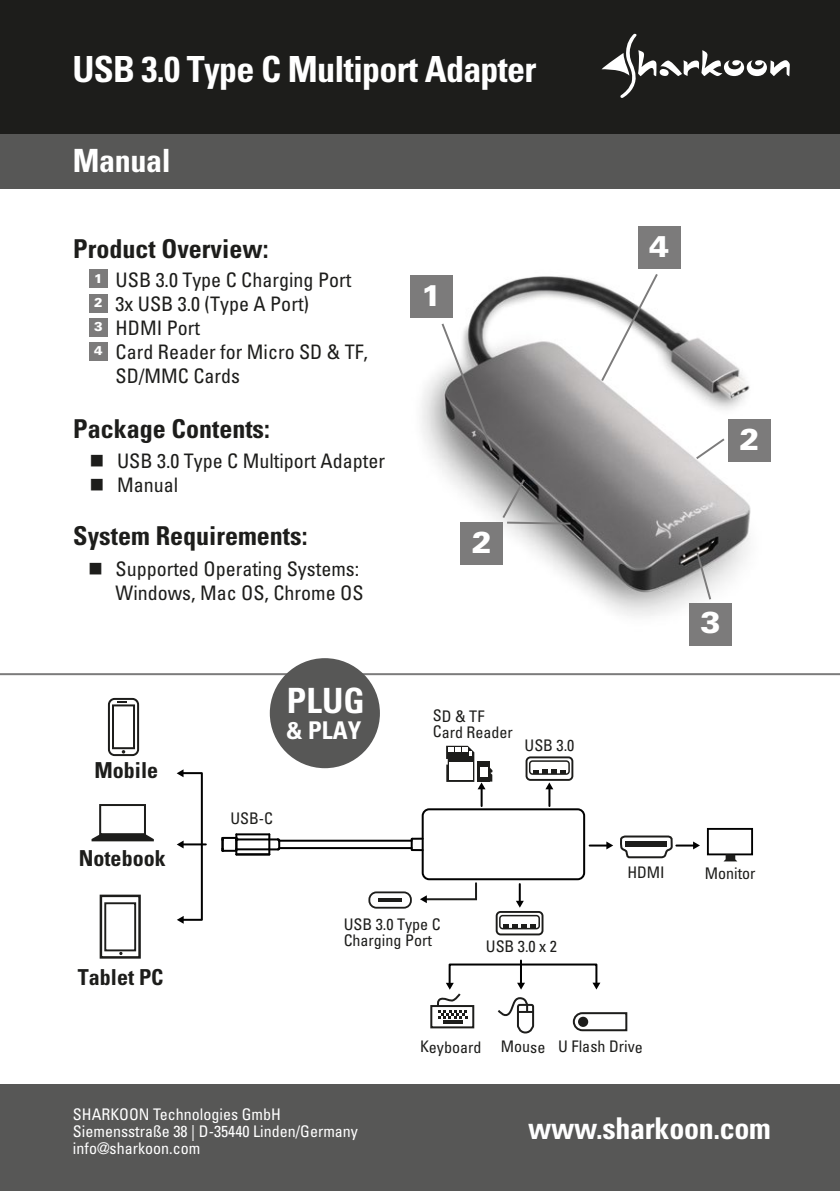
<style>
.page{position:relative;width:840px;height:1191px;background:#fff}
.page>*{position:absolute;margin:0;border:0;box-sizing:border-box;transform-origin:0 0}
.t1{font:700 condensed 36px "Univers";letter-spacing:-.02em;color:#fff}
.t2{font:700 condensed 34.8px "Univers";color:#fff}
.t3{font:700 condensed 32px "Univers";letter-spacing:-.01em;color:#fff}
.t4{font:700 condensed 30px "Univers";letter-spacing:-.01em;color:#fff}
.t5{font:900 30px "Univers";color:#fff}
.t6{font:700 condensed 26px "Univers";color:#1d1d1b}
.t7{font:700 condensed 24.4px "Univers";color:#fff}
.t8{font:700 condensed 22px "Univers";color:#1d1d1b}
.t9{font:condensed 20px/24px "Univers";color:#1d1d1b}
.t10{font:condensed 16px/16px "Univers";letter-spacing:-.005em;color:#1d1d1b}
.t11{font:condensed 16px/17px "Univers";color:#fff}
.t12{font:900 12.8px/23.8px "Univers";color:#fff}
.s1{font-size:23.4px}
</style>
<div class="page">
<div style="left:0;top:1084px;width:839px;height:107px;background:#575756"></div>
<div style="left:0;top:114px;width:839px;height:75px;background:#575756"></div>
<div style="left:0;top:0;width:839px;height:134px;background:#1d1d1b"></div>
<img style="left:410px;top:226px;width:361px;height:415px">
<svg style="left:601px;top:34px;width:188px;height:64px"></svg>
<hr style="left:279px;top:839px;width:132px;height:2px;background:#010101">
<svg style="left:268px;top:834px;width:14px;height:20px"></svg>
<hr style="left:236px;top:853px;width:33px;height:2px;background:#010101">
<hr style="left:236px;top:848px;width:33px;height:2px;background:#010101">
<hr style="left:236px;top:838px;width:33px;height:2px;background:#010101">
<hr style="left:236px;top:833px;width:33px;height:2px;background:#010101">
<svg style="left:221px;top:834px;width:16px;height:20px"></svg>
<hr style="left:279px;top:847px;width:132px;height:2px;background:#010101">
<svg style="left:410px;top:837px;width:11px;height:14px"></svg>
<div style="left:421px;top:808px;width:164px;height:72px;border:2px solid #010101;border-radius:7px"></div>
<svg style="left:545px;top:782px;width:8px;height:24px"></svg>
<svg style="left:517px;top:982px;width:7px;height:7px"></svg>
<hr style="left:519px;top:960px;width:2px;height:24px;background:#010101">
<svg style="left:516px;top:884px;width:7px;height:23px"></svg>
<div style="left:448px;top:963px;width:149px;height:23px;border:2px solid #010101"></div>
<svg style="left:592px;top:982px;width:8px;height:7px"></svg>
<hr style="left:182px;top:843px;width:24px;height:2px;background:#010101">
<div style="left:180px;top:772px;width:23px;height:148px;border:2px solid #010101"></div>
<svg style="left:176px;top:769px;width:7px;height:8px"></svg>
<svg style="left:177px;top:916px;width:6px;height:7px"></svg>
<svg style="left:420px;top:882px;width:57px;height:21px"></svg>
<div style="left:706px;top:828px;width:46px;height:27px;border:2px solid #000"></div>
<svg style="left:723px;top:854px;width:14px;height:7px"></svg>
<svg style="left:589px;top:835px;width:110px;height:24px"></svg>
<div style="left:625px;top:841px;width:41px;height:5px;background:#1d1d1b"></div>
<hr style="left:378px;top:898px;width:24px;height:3px;background:#1d1d1b">
<div style="left:525px;top:756px;width:48px;height:25px;border:2px solid #1d1d1b;border-radius:4px"></div>
<div style="left:528px;top:760px;width:41px;height:15px;border:2px solid #1d1d1b;border-radius:3px"></div>
<svg style="left:533px;top:769px;width:32px;height:5px"></svg>
<div style="left:495px;top:911px;width:48px;height:24px;border:2px solid #1d1d1b;border-radius:4px"></div>
<div style="left:499px;top:915px;width:40px;height:14px;border:2px solid #1d1d1b;border-radius:3px"></div>
<svg style="left:503px;top:924px;width:32px;height:4px"></svg>
<div style="left:368px;top:891px;width:43px;height:17px;border:2px solid #1d1d1b;border-radius:7px"></div>
<svg style="left:497px;top:997px;width:38px;height:37px"></svg>
<svg style="left:572px;top:1012px;width:56px;height:20px"></svg>
<svg style="left:577px;top:1016px;width:11px;height:11px"></svg>
<div style="left:430px;top:1005px;width:44px;height:23px;border:2px solid #1d1d1b"></div>
<hr style="left:442px;top:1020px;width:20px;height:3px;background:#1d1d1b">
<svg style="left:446px;top:745px;width:46px;height:61px"></svg>
<div style="left:448px;top:762px;width:24px;height:18px;background:#fff"></div>
<div style="left:99px;top:804px;width:47px;height:31px;border:2px solid #1d1d1b"></div>
<svg style="left:91px;top:834px;width:63px;height:7px"></svg>
<div style="left:104px;top:902px;width:32px;height:49px;border:2px solid #1d1d1b"></div>
<div style="left:100px;top:894px;width:41px;height:64px;border:2px solid #1d1d1b"></div>
<svg style="left:119px;top:951px;width:3px;height:4px"></svg>
<div style="left:108px;top:698px;width:31px;height:58px;border:2px solid #1d1d1b;border-radius:6px"></div>
<div style="left:112px;top:704px;width:23px;height:45px;border:2px solid #1d1d1b"></div>
<svg style="left:117px;top:701px;width:10px;height:2px"></svg>
<svg style="left:436px;top:982px;width:31px;height:36px"></svg>
<hr style="left:0;top:673px;width:839px;height:2px;background:#7c7b7b">
<div style="left:270px;top:658px;width:110px;height:110px;background:#575756;border-radius:50%"></div>
<div style="left:89px;top:270px;width:19px;height:18px;background:#7c7b7b"></div>
<div style="left:89px;top:318px;width:19px;height:18px;background:#7c7b7b"></div>
<div style="left:89px;top:342px;width:19px;height:18px;background:#7c7b7b"></div>
<div style="left:89px;top:294px;width:19px;height:18px;background:#7c7b7b"></div>
<div style="left:410px;top:276px;width:42px;height:42px;background:#7c7b7b"></div>
<div style="left:460px;top:522px;width:42px;height:43px;background:#7c7b7b"></div>
<div style="left:728px;top:419px;width:42px;height:43px;background:#7c7b7b"></div>
<div style="left:689px;top:603px;width:42px;height:42px;background:#7c7b7b"></div>
<div style="left:637px;top:226px;width:43px;height:43px;background:#7c7b7b"></div>
<svg style="left:439px;top:321px;width:55px;height:132px"></svg>
<svg style="left:599px;top:272px;width:60px;height:111px"></svg>
<svg style="left:693px;top:436px;width:33px;height:25px"></svg>
<svg style="left:694px;top:550px;width:18px;height:51px"></svg>
<svg style="left:500px;top:477px;width:72px;height:48px;background:#7f7f7f"></svg>
<h1 class="t1" style="left:72px;top:47px;width:465px">USB 3.0 Type C Multiport Adapter</h1>
<h3 class="t3" style="left:73px;top:141px;width:99px">Manual</h3>
<h3 class="t6" style="left:73px;top:233px;width:196px">Product Overview:</h3>
<p class="t9" style="left:116px;top:267px;width:254px">USB 3.0 Type C Charging Port<br>3x USB 3.0 (Type A Port)<br>HDMI Port<br>Card Reader for Micro SD &amp; TF,<br>SD/MMC Cards</p>
<h3 class="t6" style="left:73px;top:412px;width:198px">Package Contents:</h3>
<p class="t9" style="left:89px;top:448px;width:297px">■ USB 3.0 Type C Multiport Adapter</p>
<p class="t9" style="left:89px;top:472px;width:90px">■ Manual</p>
<p class="t12" style="left:94px;top:266px;width:10px">1</p>
<p class="t12" style="left:94px;top:315px;width:10px">3<br>4</p>
<p class="t12" style="left:94px;top:291px;width:10px">2</p>
<h3 class="t6" style="left:73px;top:520px;width:235px">System Requirements:</h3>
<p class="t9" style="left:88px;top:557px;width:277px;text-align:right">■ Supported Operating Systems:<br>Windows, Mac OS, Chrome OS</p>
<p class="t8" style="left:94px;top:757px;width:65px">Mobile</p>
<p class="t8" style="left:79px;top:844px;width:88px">Notebook</p>
<h2 class="t2" style="left:286px;top:679px;width:79px">PLUG</h2>
<p class="t7" style="left:286px;top:715px;width:76px"><span class="s1">&amp;</span> PLAY</p>
<p class="t10" style="left:230px;top:810px;width:44px">USB-C</p>
<h3 class="t5" style="left:421px;top:276px;width:21px">1</h3>
<h3 class="t5" style="left:471px;top:523px;width:21px">2</h3>
<p class="t10" style="left:432px;top:707px;width:82px">SD &amp; TF<br>Card Reader</p>
<p class="t10" style="left:524px;top:737px;width:51px">USB 3.0</p>
<p class="t8" style="left:78px;top:964px;width:87px">Tablet PC</p>
<p class="t10" style="left:343px;top:916px;width:98px">USB 3.0 Type C<br>Charging Port</p>
<p class="t10" style="left:485px;top:937px;width:73px">USB 3.0 x 2</p>
<h3 class="t5" style="left:648px;top:227px;width:21px">4</h3>
<h3 class="t5" style="left:739px;top:420px;width:21px">2</h3>
<h3 class="t5" style="left:700px;top:603px;width:21px">3</h3>
<p class="t10" style="left:627px;top:864px;width:39px">HDMI</p>
<p class="t10" style="left:704px;top:865px;width:52px">Monitor</p>
<p class="t11" style="left:73px;top:1105px;width:286px">SHARKOON Technologies GmbH<br>Siemensstraße 38 | D-35440 Linden/Germany info@sharkoon.com</p>
<p class="t10" style="left:420px;top:1038px;width:224px">Keyboard Mouse U Flash Drive</p>
<h3 class="t4" style="left:527px;top:1110px;width:244px">www.sharkoon.com</h3>
</div>
